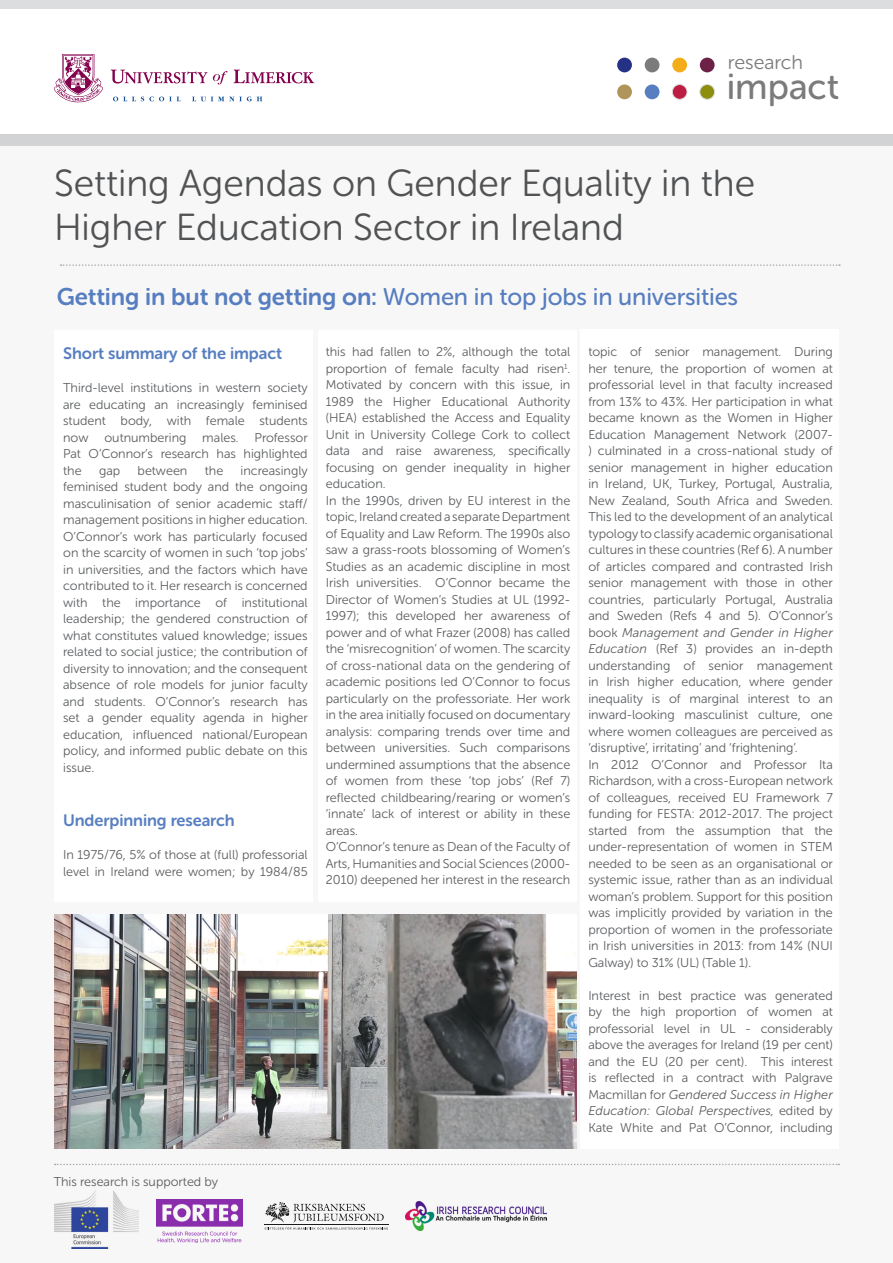
<style>
.page{position:relative;width:893px;height:1263px;background:#fff}
.page>*{position:absolute;margin:0;border:0;box-sizing:border-box;transform-origin:0 0}
.t1{font:37.5px/43.5px "Museo Sans Rounded 300";color:#515254}
.T1_Title{font:36px "Museo Sans Rounded 500";color:#7b7b7b}
.t2{font:24px "Museo Sans Rounded 500";letter-spacing:-.005em;color:#577ec0}
.T1_Title-2{font:19.8px "Museo Sans Rounded 300";color:#7b7b7b}
.t3{font:16.5px "Museo Sans Rounded 700";letter-spacing:-.005em;color:#577ec0}
.t4{font:12.75px/16.5px "Museo Sans Rounded 300";color:#5b5d60;text-align:justify}
.t5{font:12.75px "Museo Sans Rounded 300";color:#5c5d60}
.s1{font-family:"Museo Sans Rounded 700"}
.s2{font-family:"Museo Sans 300";font-style:italic}
</style>
<div class="page">
<div style="left:0;top:142px;width:893px;height:1121px;background:#f7f7f7"></div>
<svg style="left:234px;top:70px;width:80px;height:13px"></svg>
<svg style="left:213px;top:71px;width:15px;height:13px"></svg>
<svg style="left:111px;top:70px;width:96px;height:14px"></svg>
<svg style="left:113px;top:97px;width:68px;height:4px"></svg>
<svg style="left:192px;top:97px;width:70px;height:4px"></svg>
<svg style="left:54px;top:54px;width:49px;height:48px"></svg>
<div style="left:617px;top:58px;width:15px;height:14px;background:#253185;border-radius:50%"></div>
<div style="left:617px;top:84px;width:15px;height:15px;background:#af955a;border-radius:50%"></div>
<div style="left:645px;top:58px;width:14px;height:14px;background:#7b7b7b;border-radius:50%"></div>
<div style="left:645px;top:84px;width:14px;height:15px;background:#577ec0;border-radius:50%"></div>
<div style="left:672px;top:58px;width:15px;height:14px;background:#f2ad19;border-radius:50%"></div>
<div style="left:672px;top:84px;width:15px;height:15px;background:#bd1d41;border-radius:50%"></div>
<div style="left:672px;top:84px;width:15px;height:16px;border:1px solid #dddcdd;border-radius:50%"></div>
<div style="left:700px;top:58px;width:15px;height:14px;background:#6b2246;border-radius:50%"></div>
<div style="left:700px;top:84px;width:15px;height:15px;background:#8d8e0e;border-radius:50%"></div>
<div style="left:699px;top:84px;width:16px;height:16px;border:1px solid #dddcdd;border-radius:50%"></div>
<div style="left:0;top:0;width:893px;height:9px;background:#dcddde"></div>
<div style="left:0;top:134px;width:893px;height:12px;background:#d2d3d5"></div>
<svg style="left:55px;top:1164px;width:784px;height:1px"></svg>
<div style="left:318px;top:330px;width:258px;height:571px;background:#fff"></div>
<div style="left:581px;top:330px;width:258px;height:819px;background:#fff"></div>
<div style="left:54px;top:330px;width:258px;height:571px;background:#fff"></div>
<svg style="left:61px;top:264px;width:779px;height:2px"></svg>
<img style="left:54px;top:915px;width:522px;height:234px">
<img style="left:54px;top:1190px;width:84px;height:59px">
<img style="left:157px;top:1200px;width:86px;height:42px">
<img style="left:406px;top:1201px;width:140px;height:29px">
<hr style="left:264px;top:1224px;width:124px;height:1px;background:#1c1a1b">
<svg style="left:265px;top:1202px;width:123px;height:27px"></svg>
<p class="T1_Title-2" style="left:728px;top:51px;width:76px">research</p>
<p class="T1_Title" style="left:727px;top:67px;width:114px">impact</p>
<p class="t1" style="left:54px;top:162px;width:703px">Setting Agendas on Gender Equality in the<br>Higher Education Sector in Ireland</p>
<p class="t2" style="left:57px;top:283px;width:683px"><span class="s1">Getting in but not getting on:</span> Women in top jobs in universities</p>
<p class="t3" style="left:63px;top:344px;width:220px">Short summary of the impact</p>
<p class="t4" style="left:63px;top:380px;width:246px">Third-level institutions in western society are educating an increasingly feminised student body, with female students now outnumbering males. Professor Pat O’Connor’s research has highlighted the</p>
<p class="t4" style="left:63px;top:462px;width:246px;text-indent:177px">increasingly feminised student body and the ongoing masculinisation of senior academic staff/ management positions in higher education.<br>O’Connor’s work has particularly focused on the scarcity of women in such ‘top jobs’ in universities, and the factors which have contributed to it. Her research is concerned with the importance of institutional leadership; the gendered construction of what constitutes valued knowledge; issues related to social justice; the contribution of diversity to innovation; and the consequent absence of role models for junior faculty and students. O’Connor’s research has set a gender equality agenda in higher education, influenced national/European policy, and informed public debate on this issue.</p>
<p class="t4" style="left:99px;top:462px;width:23px">gap</p>
<p class="t4" style="left:138px;top:462px;width:51px">between</p>
<p class="t4" style="left:205px;top:462px;width:20px">the</p>
<p class="t3" style="left:63px;top:811px;width:173px">Underpinning research</p>
<p class="t4" style="left:63px;top:847px;width:246px">In 1975/76, 5% of those at (full) professorial level in Ireland were women; by 1984/85</p>
<p class="t5" style="left:54px;top:1174px;width:166px">This research is supported by</p>
<p class="t4" style="left:326px;top:344px;width:246px">this had fallen to 2%, although the total proportion of female faculty had risen<sup>1</sup>.<br>Motivated by concern with this issue, in 1989 the Higher Educational Authority (HEA) established the Access and Equality Unit in University College Cork to collect data and raise awareness, specifically focusing on gender inequality in higher education.</p>
<p class="t4" style="left:326px;top:492px;width:246px">In the 1990s, driven by EU interest in the topic, Ireland created a separate Department of Equality and Law Reform. The 1990s also saw a grass-roots blossoming of Women’s Studies as an academic discipline in most Irish universities. O’Connor became the Director of Women’s Studies at UL (1992- 1997); this developed her awareness of power and of what Frazer (2008) has called the ‘misrecognition’ of women. The scarcity of cross-national data on the gendering of academic positions led O’Connor to focus particularly on the professoriate. Her work in the area initially focused on documentary analysis: comparing trends over time and between universities. Such comparisons undermined assumptions that the absence of women from these ‘top jobs’ (Ref 7) reflected childbearing/rearing or women’s ‘innate’ lack of interest or ability in these areas.</p>
<p class="t4" style="left:326px;top:839px;width:246px">O’Connor’s tenure as Dean of the Faculty of Arts, Humanities and Social Sciences (2000- 2010) deepened her interest in the research</p>
<p class="t4" style="left:588px;top:344px;width:246px">topic of senior management. During her tenure, the proportion of women at professorial level in that faculty increased from 13% to 43%. Her participation in what became known as the Women in Higher Education Management Network (2007- ) culminated in a cross-national study of senior management in higher education in Ireland, UK, Turkey, Portugal, Australia, New Zealand, South Africa and Sweden.<br>This led to the development of an analytical typology to classify academic organisational cultures in these countries (Ref 6). A number of articles compared and contrasted Irish senior management with those in other countries, particularly Portugal, Australia and Sweden (Refs 4 and 5). O’Connor’s book <span class="s2">Management and Gender in Higher Education</span> (Ref 3) provides an in-depth understanding of senior management in Irish higher education, where gender inequality is of marginal interest to an inward-looking masculinist culture, one where women colleagues are perceived as ‘disruptive’, irritating’ and ‘frightening’.</p>
<p class="t4" style="left:588px;top:756px;width:246px">In 2012 O’Connor and Professor Ita Richardson, with a cross-European network of colleagues, received EU Framework 7 funding for FESTA: 2012-2017. The project started from the assumption that the under-representation of women in STEM needed to be seen as an organisational or systemic issue, rather than as an individual woman’s problem. Support for this position was implicitly provided by variation in the proportion of women in the professoriate in Irish universities in 2013: from 14% (NUI Galway) to 31% (UL) (Table 1).</p>
<p class="t4" style="left:588px;top:987px;width:246px">Interest in best practice was generated by the high proportion of women at professorial level in UL - considerably above the averages for Ireland (19 per cent) and the EU (20 per cent). This interest is reflected in a contract with Palgrave Macmillan for <span class="s2">Gendered Success in Higher Education: Global Perspectives,</span> edited by Kate White and Pat O’Connor, including</p>
</div>
